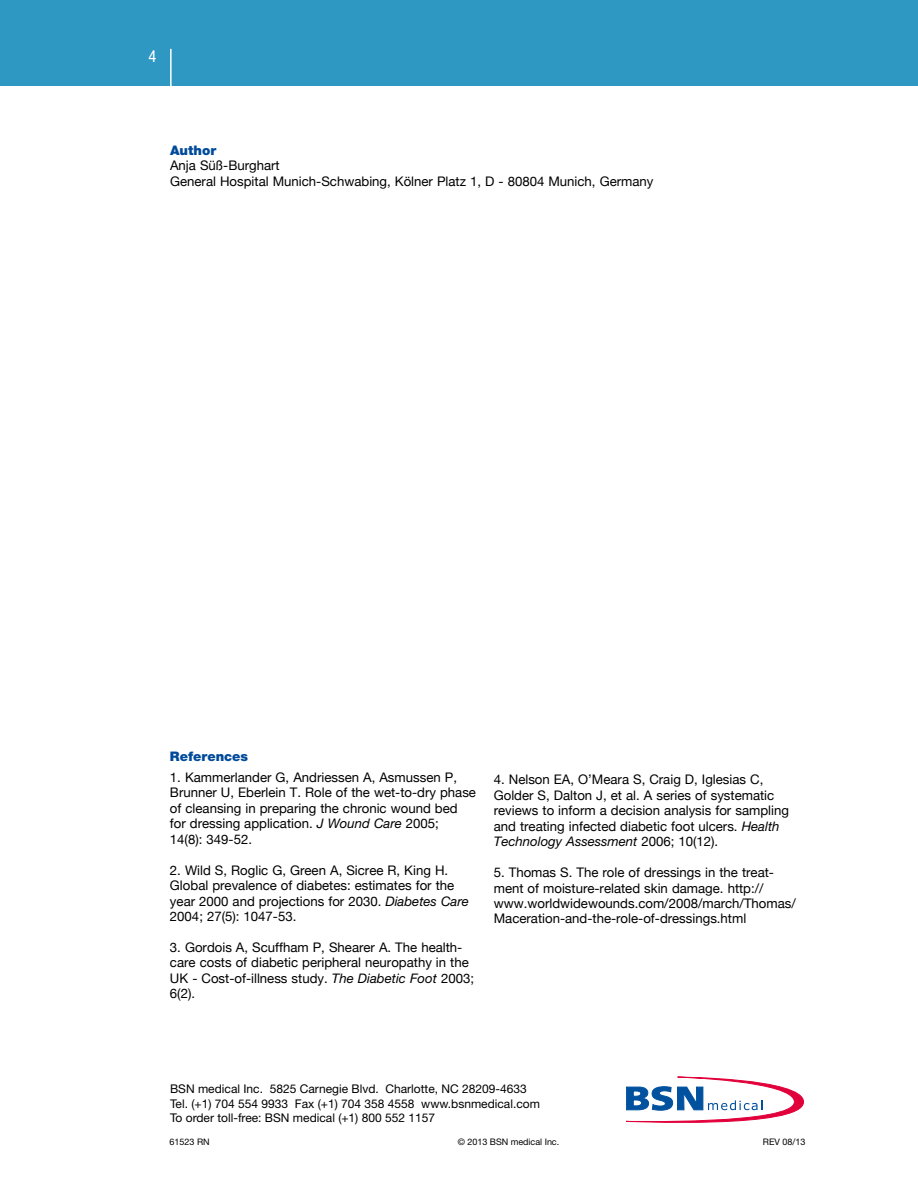
<style>
.page{position:relative;width:918px;height:1188px;background:#fff}
.page>*{position:absolute;margin:0;border:0;box-sizing:border-box;transform-origin:0 0}
.t1{font:condensed 16.5px "Helvetica Neue";color:#fff}
.t2{font:13.2px/15.5px "Helvetica Neue";color:#000}
.t3{font:900 13.2px "Helvetica Neue";color:#004a99}
.t4{font:12px/14.4px "Helvetica Neue";color:#000}
.t5{font:9px "Helvetica Neue";color:#000}
.s1{font-style:italic}
</style>
<div class="page">
<div style="left:0;top:0;width:918px;height:85px;background:#2e98c3"></div>
<svg style="left:626px;top:1077px;width:178px;height:46px"></svg>
<hr style="left:170px;top:49px;width:2px;height:46px;background:#fff">
<p class="t1" style="left:149px;top:47px;width:9px">4</p>
<p class="t3" style="left:170px;top:142px;width:48px">Author</p>
<p class="t2" style="left:170px;top:158px;width:485px">Anja Süß-Burghart<br>General Hospital Munich-Schwabing, Kölner Platz 1, D - 80804 Munich, Germany</p>
<p class="t3" style="left:170px;top:749px;width:80px">References</p>
<p class="t2" style="left:170px;top:769px;width:308px">1. Kammerlander G, Andriessen A, Asmussen P, Brunner U, Eberlein T. Role of the wet-to-dry phase of cleansing in preparing the chronic wound bed for dressing application. <span class="s1">J Wound Care</span> 2005;<br>14(8): 349-52.</p>
<p class="t2" style="left:170px;top:862px;width:300px">2. Wild S, Roglic G, Green A, Sicree R, King H.<br>Global prevalence of diabetes: estimates for the year 2000 and projections for 2030. <span class="s1">Diabetes Care </span>2004; 27(5): 1047-53.</p>
<p class="t2" style="left:170px;top:939px;width:306px">3. Gordois A, Scuffham P, Shearer A. The health&shy;care costs of diabetic peripheral neuropathy in the UK - Cost-of-illness study. <span class="s1">The Diabetic Foot</span> 2003; 6(2).</p>
<p class="t2" style="left:494px;top:772px;width:297px">4. Nelson EA, O’Meara S, Craig D, Iglesias C, Golder S, Dalton J, et al. A series of systematic reviews to inform a decision analysis for sampling and treating infected diabetic foot ulcers. <span class="s1">Health Technology Assessment</span> 2006; 10(12).</p>
<p class="t2" style="left:494px;top:864px;width:304px">5. Thomas S. The role of dressings in the treat&shy;ment of moisture-related skin damage. http:// www.worldwidewounds.com/2008/march/Thomas/ Maceration-and-the-role-of-dressings.html</p>
<p class="t4" style="left:170px;top:1082px;width:371px">BSN medical Inc. 5825 Carnegie Blvd. Charlotte, NC 28209-4633<br>Tel. (+1) 704 554 9933 Fax (+1) 704 358 4558 www.bsnmedical.com<br>To order toll-free: BSN medical (+1) 800 552 1157</p>
<p class="t5" style="left:170px;top:1136px;width:42px">61523 RN</p>
<p class="t5" style="left:458px;top:1136px;width:103px">© 2013 BSN medical Inc.</p>
<p class="t5" style="left:763px;top:1136px;width:44px">REV 08/13</p>
</div>
